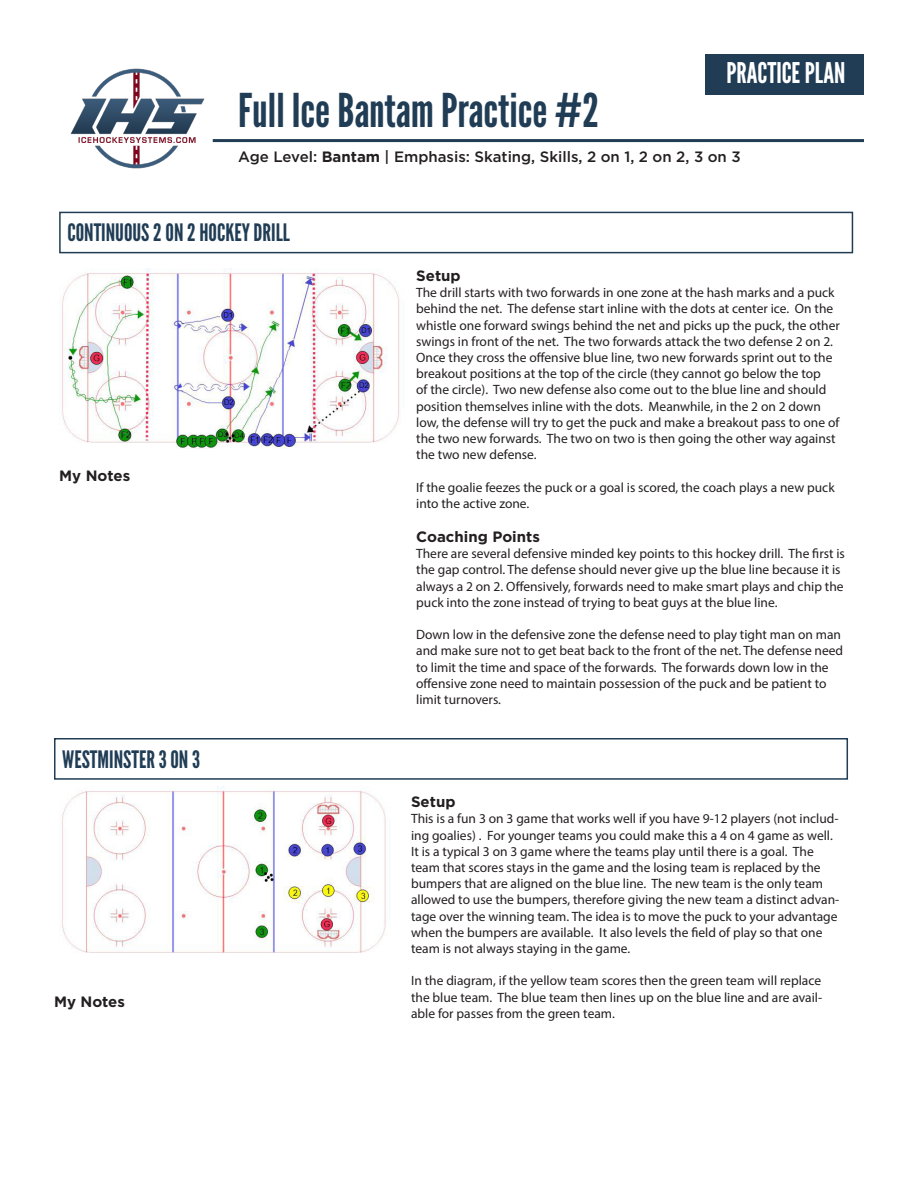
<style>
.page{position:relative;width:918px;height:1188px;background:#fff}
.page>*{position:absolute;margin:0;border:0;box-sizing:border-box;transform-origin:0 0}
.t1{font:46.5px "League Gothic";color:#203d55}
.t2{font:28.5px "League Gothic";color:#fff}
.t3{font:24px "League Gothic";color:#203d55}
.t4{font:500 15px "Gotham";color:#231f20}
.t5{font:700 15px "Gotham";color:#231f20}
.t6{font:13.5px/16.2px "Myriad Pro";color:#231f20}
.s1{font-weight:700}
</style>
<div class="page">
<hr style="left:213px;top:139px;width:651px;height:3px;background:#203d55">
<div style="left:705px;top:54px;width:159px;height:40px;background:#203d55"></div>
<div style="left:59px;top:212px;width:794px;height:41px;border:2px solid #203d55"></div>
<img style="left:62px;top:269px;width:342px;height:179px">
<div style="left:54px;top:738px;width:794px;height:42px;border:2px solid #203d55"></div>
<img style="left:62px;top:786px;width:328px;height:167px">
<img style="left:70px;top:68px;width:150px;height:101px">
<h1 class="t1" style="left:238px;top:83px;width:362px">Full Ice Bantam Practice #2</h1>
<h2 class="t2" style="left:727px;top:56px;width:120px">PRACTICE PLAN</h2>
<p class="t4" style="left:238px;top:147px;width:504px">Age Level: <span class="s1">Bantam</span> | Emphasis: Skating, Skills, 2 on 1, 2 on 2, 3 on 3</p>
<h3 class="t3" style="left:67px;top:219px;width:224px">CONTINUOUS 2 ON 2 HOCKEY DRILL</h3>
<p class="t5" style="left:59px;top:465px;width:73px">My Notes</p>
<h3 class="t3" style="left:62px;top:745px;width:139px">WESTMINSTER 3 ON 3</h3>
<p class="t5" style="left:54px;top:992px;width:73px">My Notes</p>
<p class="t5" style="left:416px;top:266px;width:46px">Setup</p>
<p class="t6" style="left:416px;top:284px;width:425px">The drill starts with two forwards in one zone at the hash marks and a puck behind the net. The defense start inline with the dots at center ice. On the whistle one forward swings behind the net and picks up the puck, the other swings in front of the net. The two forwards attack the two defense 2 on 2.<br>Once they cross the offensive blue line, two new forwards sprint out to the breakout positions at the top of the circle (they cannot go below the top<br>of the circle). Two new defense also come out to the blue line and should position themselves inline with the dots. Meanwhile, in the 2 on 2 down low, the defense will try to get the puck and make a breakout pass to one of the two new forwards. The two on two is then going the other way against the two new defense.</p>
<p class="t6" style="left:416px;top:479px;width:420px">If the goalie feezes the puck or a goal is scored, the coach plays a new puck into the active zone.</p>
<p class="t5" style="left:416px;top:527px;width:125px">Coaching Points</p>
<p class="t6" style="left:416px;top:545px;width:430px">There are several defensive minded key points to this hockey drill. The first is the gap control. The defense should never give up the blue line because it is always a 2 on 2. Offensively, forwards need to make smart plays and chip the puck into the zone instead of trying to beat guys at the blue line.</p>
<p class="t6" style="left:416px;top:626px;width:429px">Down low in the defensive zone the defense need to play tight man on man and make sure not to get beat back to the front of the net. The defense need to limit the time and space of the forwards. The forwards down low in the offensive zone need to maintain possession of the puck and be patient to limit turnovers.</p>
<p class="t5" style="left:411px;top:792px;width:46px">Setup</p>
<p class="t6" style="left:411px;top:811px;width:430px">This is a fun 3 on 3 game that works well if you have 9-12 players (not includ&shy;ing goalies) . For younger teams you could make this a 4 on 4 game as well.<br>It is a typical 3 on 3 game where the teams play until there is a goal. The team that scores stays in the game and the losing team is replaced by the bumpers that are aligned on the blue line. The new team is the only team allowed to use the bumpers, therefore giving the new team a distinct advan&shy;tage over the winning team. The idea is to move the puck to your advantage when the bumpers are available. It also levels the field of play so that one team is not always staying in the game.</p>
<p class="t6" style="left:411px;top:973px;width:413px;text-align:justify">In the diagram, if the yellow team scores then the green team will replace the blue team. The blue team then lines up on the blue line and are avail&shy;able for passes from the green team.</p>
</div>
